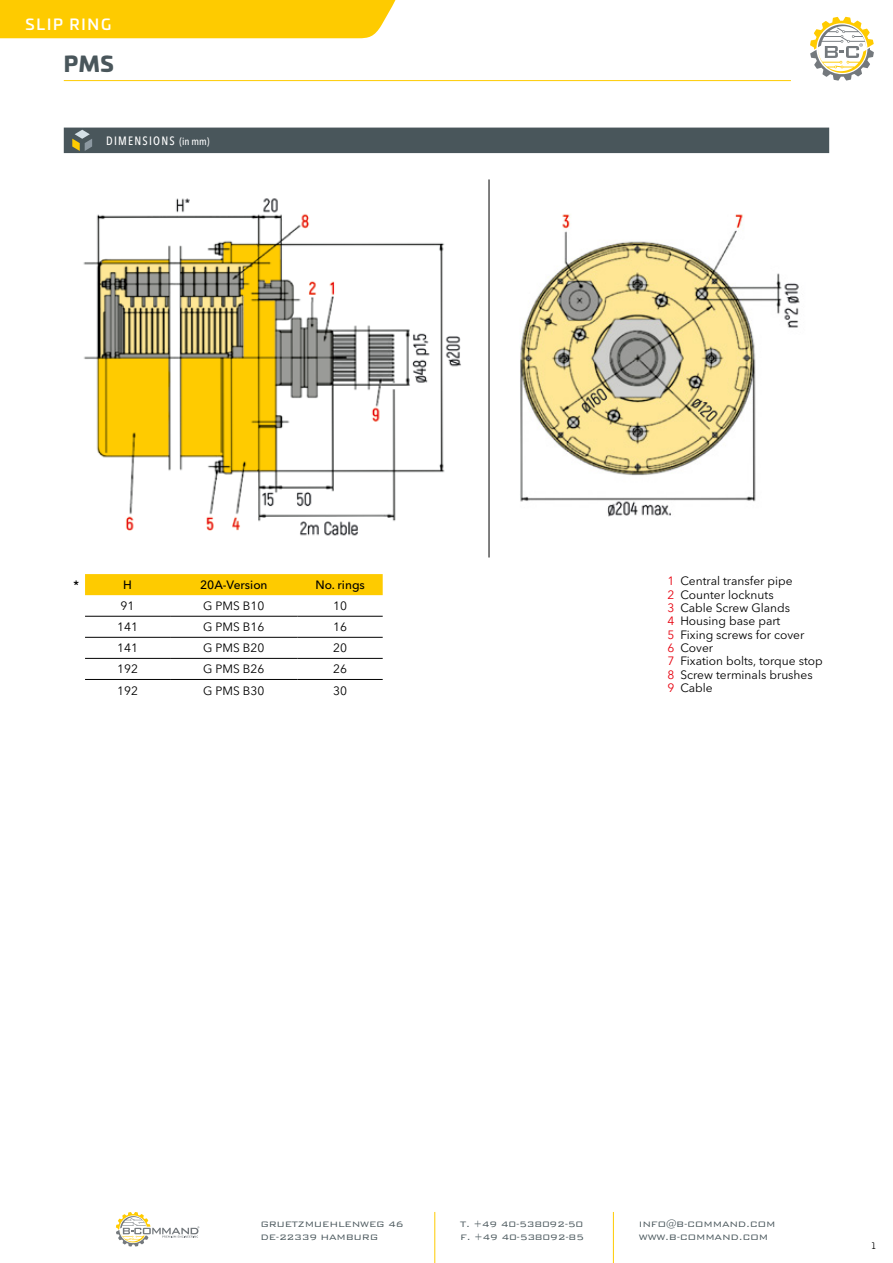
<style>
.page{position:relative;width:893px;height:1263px;background:#fff}
.page>*{position:absolute;margin:0;border:0;box-sizing:border-box;transform-origin:0 0}
.t1{font:900 21px "Univia Pro";color:#49565b}
.t2{font:500 15px "Univia Pro";letter-spacing:.12em;color:#fff}
.t3{font:12px/13.4px "Avenir Next LT Pro";color:#000}
.t4{font:500 12px "Avenir Next LT Pro";color:#000}
.t5{font:500 condensed 12px "Avenir Next LT Pro";letter-spacing:.1em;color:#fff}
.t6{font:600 12px "Avenir Next LT Pro";color:#000}
.t7{font:300 10.5px/12.6px "Bank Gothic BT";letter-spacing:-.025em;color:#49565b}
.t8{font:9px "Univia Pro";color:#000}
.s1{font-size:10.5px}
.s2{color:#e7000e}
</style>
<div class="page">
<hr style="left:434px;top:1212px;width:1px;height:34px;background:#fecb00">
<hr style="left:613px;top:1212px;width:1px;height:34px;background:#fecb00">
<svg style="left:434px;top:1246px;width:1px;height:17px"></svg>
<svg style="left:613px;top:1246px;width:1px;height:17px"></svg>
<svg style="left:116px;top:1212px;width:83px;height:34px"></svg>
<hr style="left:64px;top:80px;width:727px;height:1px;background:#fecb00">
<div style="left:0;top:0;width:395px;height:38px;background:#fecb00"></div>
<svg style="left:810px;top:17px;width:64px;height:64px"></svg>
<hr style="left:489px;top:179px;width:1px;height:378px;background:#000">
<img style="left:83px;top:198px;width:378px;height:338px">
<img style="left:520px;top:214px;width:280px;height:303px">
<div style="left:64px;top:128px;width:765px;height:25px;background:#49565b"></div>
<div style="left:85px;top:574px;width:298px;height:21px;background:#fecb00"></div>
<hr style="left:85px;top:616px;width:85px;height:1px;background:#000">
<hr style="left:170px;top:616px;width:128px;height:1px;background:#000">
<hr style="left:298px;top:616px;width:85px;height:1px;background:#000">
<hr style="left:85px;top:637px;width:85px;height:1px;background:#000">
<hr style="left:170px;top:637px;width:128px;height:1px;background:#000">
<hr style="left:298px;top:637px;width:85px;height:1px;background:#000">
<hr style="left:85px;top:658px;width:85px;height:1px;background:#000">
<hr style="left:170px;top:658px;width:128px;height:1px;background:#000">
<hr style="left:298px;top:658px;width:85px;height:1px;background:#000">
<hr style="left:85px;top:679px;width:85px;height:1px;background:#000">
<hr style="left:170px;top:679px;width:128px;height:1px;background:#000">
<hr style="left:298px;top:679px;width:85px;height:1px;background:#000">
<p class="t2" style="left:26px;top:13px;width:87px">SLIP RING</p>
<h1 class="t1" style="left:64px;top:47px;width:51px">PMS</h1>
<p class="t5" style="left:106px;top:133px;width:105px">DIMENSIONS <span class="s1">(IN MM)</span></p>
<p class="t6" style="left:73px;top:578px;width:7px">*</p>
<p class="t4" style="left:123px;top:578px;width:10px">H</p>
<p class="t4" style="left:200px;top:578px;width:69px">20A-Version</p>
<p class="t4" style="left:315px;top:578px;width:51px">No. rings</p>
<p class="t3" style="left:121px;top:599px;width:15px">91</p>
<p class="t3" style="left:203px;top:599px;width:63px">G PMS B10</p>
<p class="t3" style="left:333px;top:599px;width:15px">10</p>
<p class="t3" style="left:117px;top:620px;width:22px">141</p>
<p class="t3" style="left:203px;top:620px;width:63px">G PMS B16</p>
<p class="t3" style="left:333px;top:620px;width:15px">16</p>
<p class="t3" style="left:117px;top:641px;width:22px">141</p>
<p class="t3" style="left:203px;top:641px;width:63px">G PMS B20</p>
<p class="t3" style="left:333px;top:641px;width:15px">20</p>
<p class="t3" style="left:117px;top:662px;width:22px">192</p>
<p class="t3" style="left:203px;top:662px;width:63px">G PMS B26</p>
<p class="t3" style="left:333px;top:662px;width:15px">26</p>
<p class="t3" style="left:117px;top:684px;width:22px">192</p>
<p class="t3" style="left:203px;top:684px;width:63px">G PMS B30</p>
<p class="t3" style="left:333px;top:684px;width:15px">30</p>
<p class="t3" style="left:668px;top:574px;width:157px"><span class="s2">1</span> Central transfer pipe<br><span class="s2">2</span> Counter locknuts<br><span class="s2">3</span> Cable Screw Glands<br><span class="s2">4</span> Housing base part<br><span class="s2">5</span> Fixing screws for cover<br><span class="s2">6</span> Cover<br><span class="s2">7</span> Fixation bolts, torque stop<br><span class="s2">8</span> Screw terminals brushes<br><span class="s2">9</span> Cable</p>
<p class="t7" style="left:260px;top:1218px;width:145px">gruetzmuehlenweg 46<br>DE-22339 hamburg</p>
<p class="t7" style="left:460px;top:1218px;width:125px">T. +49 40-538092-50<br>F. +49 40-538092-85</p>
<p class="t7" style="left:639px;top:1218px;width:138px">info@B-command.com www.b-command.com</p>
<p class="t8" style="left:872px;top:1239px;width:5px">1</p>
</div>
